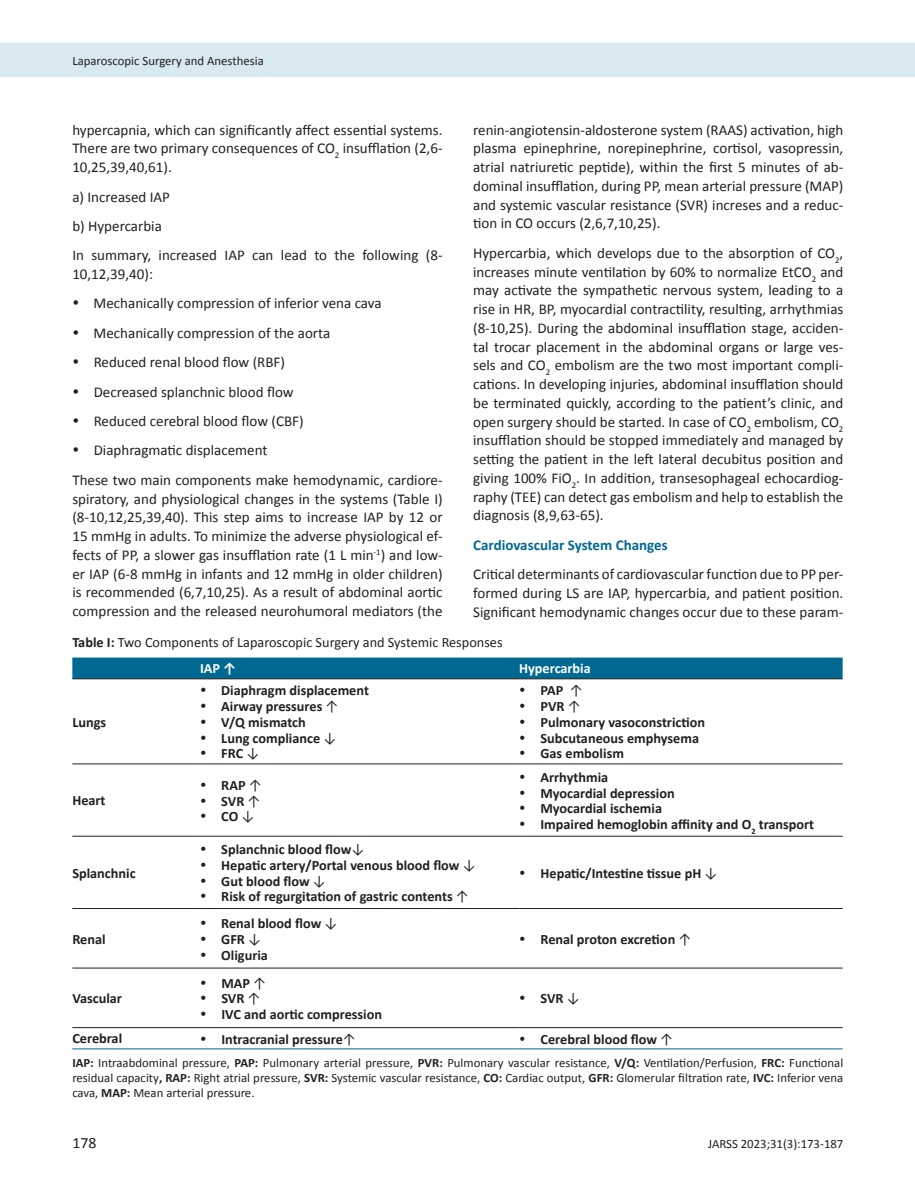
<style>
.page{position:relative;width:915px;height:1191px;background:#fff}
.page>*{position:absolute;margin:0;border:0;box-sizing:border-box;transform-origin:0 0}
.t1{font:15.75px "Calibri";color:#231f20}
.t2{font:15px/18.8px "Calibri";color:#231f20;text-align:justify}
.t3{font:700 15px "Calibri";color:#006991}
.t4{font:700 14.25px "Calibri";color:#231f20}
.t5{font:14.25px/26.1px "Calibri";color:#231f20}
.t6{font:700 14.25px "Calibri";color:#fff}
.t7{font:12.75px/15px "Calibri";color:#231f20;text-align:justify}
.s1{font-weight:700}
.s2{font-weight:700;color:#fff}
.s3{font-weight:400}
</style>
<div class="page">
<div style="left:0;top:43px;width:914px;height:34px;background:#d8e9f1"></div>
<div style="left:72px;top:657px;width:770px;height:21px;background:#006991"></div>
<hr style="left:72px;top:678px;width:128px;height:1px;background:#231f20">
<hr style="left:200px;top:678px;width:319px;height:1px;background:#231f20">
<hr style="left:519px;top:678px;width:323px;height:1px;background:#231f20">
<hr style="left:72px;top:763px;width:128px;height:1px;background:#231f20">
<hr style="left:200px;top:763px;width:319px;height:1px;background:#231f20">
<hr style="left:519px;top:763px;width:323px;height:1px;background:#231f20">
<hr style="left:72px;top:836px;width:128px;height:1px;background:#231f20">
<hr style="left:200px;top:836px;width:319px;height:1px;background:#231f20">
<hr style="left:519px;top:836px;width:323px;height:1px;background:#231f20">
<hr style="left:72px;top:908px;width:128px;height:1px;background:#231f20">
<hr style="left:200px;top:908px;width:319px;height:1px;background:#231f20">
<hr style="left:519px;top:908px;width:323px;height:1px;background:#231f20">
<hr style="left:72px;top:967px;width:128px;height:1px;background:#231f20">
<hr style="left:200px;top:967px;width:319px;height:1px;background:#231f20">
<hr style="left:519px;top:967px;width:323px;height:1px;background:#231f20">
<hr style="left:72px;top:1027px;width:128px;height:1px;background:#231f20">
<hr style="left:200px;top:1027px;width:319px;height:1px;background:#231f20">
<hr style="left:519px;top:1027px;width:323px;height:1px;background:#231f20">
<hr style="left:72px;top:1048px;width:128px;height:1px;background:#006991">
<hr style="left:200px;top:1048px;width:319px;height:1px;background:#006991">
<hr style="left:519px;top:1048px;width:323px;height:1px;background:#006991">
<p class="t7" style="left:72px;top:53px;width:193px">Laparoscopic Surgery and Anesthesia</p>
<p class="t2" style="left:473px;top:120px;width:371px">renin-angiotensin-aldosterone system (RAAS) activation, high plasma epinephrine, norepinephrine, cortisol, vasopressin, atrial natriuretic peptide), within the first 5 minutes of ab&shy;dominal insufflation, during PP, mean arterial pressure (MAP) and systemic vascular resistance (SVR) increses and a reduc&shy;tion in CO occurs (2,6,7,10,25).</p>
<p class="t2" style="left:473px;top:243px;width:371px">Hypercarbia, which develops due to the absorption of CO<sub>2</sub>, increases minute ventilation by 60% to normalize EtCO<sub>2</sub> and may activate the sympathetic nervous system, leading to a rise in HR, BP, myocardial contractility, resulting, arrhythmias (8-10,25). During the abdominal insufflation stage, acciden&shy;tal trocar placement in the abdominal organs or large ves&shy;sels and CO<sub>2</sub> embolism are the two most important compli&shy;cations. In developing injuries, abdominal insufflation should be terminated quickly, according to the patient’s clinic, and open surgery should be started. In case of CO<sub>2</sub> embolism, CO<sub>2 </sub>insufflation should be stopped immediately and managed by setting the patient in the left lateral decubitus position and giving 100% FiO<sub>2</sub>. In addition, transesophageal echocardiog&shy;raphy (TEE) can detect gas embolism and help to establish the diagnosis (8,9,63-65).</p>
<p class="t3" style="left:473px;top:535px;width:196px">Cardiovascular System Changes</p>
<p class="t2" style="left:473px;top:565px;width:371px">Critical determinants of cardiovascular function due to PP per&shy;formed during LS are IAP, hypercarbia, and patient position.<br>Significant hemodynamic changes occur due to these param-</p>
<p class="t2" style="left:72px;top:120px;width:371px">hypercapnia, which can significantly affect essential systems.<br>There are two primary consequences of CO<sub>2</sub> insufflation (2,6- 10,25,39,40,61).</p>
<p class="t2" style="left:72px;top:182px;width:371px;line-height:29.4px;text-align:left">a) Increased IAP<br>b) Hypercarbia<br>In summary, increased IAP can lead to the following (8-</p>
<p class="t2" style="left:72px;top:265px;width:82px">10,12,39,40):</p>
<p class="t2" style="left:72px;top:294px;width:311px">• Mechanically compression of inferior vena cava</p>
<p class="t2" style="left:72px;top:323px;width:259px">• Mechanically compression of the aorta</p>
<p class="t2" style="left:72px;top:353px;width:214px">• Reduced renal blood flow (RBF)</p>
<p class="t2" style="left:72px;top:382px;width:223px">• Decreased splanchnic blood flow</p>
<p class="t2" style="left:72px;top:412px;width:233px">• Reduced cerebral blood flow (CBF)</p>
<p class="t2" style="left:72px;top:436px;width:371px;line-height:29.4px">• Diaphragmatic displacement<br>These two main components make hemodynamic, cardiore-</p>
<p class="t2" style="left:72px;top:489px;width:372px">spiratory, and physiological changes in the systems (Table I) (8-10,12,25,39,40). This step aims to increase IAP by 12 or 15 mmHg in adults. To minimize the adverse physiological ef&shy;fects of PP, a slower gas insufflation rate (1 L min<sup>-1</sup>) and low&shy;er IAP (6-8 mmHg in infants and 12 mmHg in older children) is recommended (6,7,10,25). As a result of abdominal aortic compression and the released neurohumoral mediators (the</p>
<p class="t5" style="left:200px;top:629px;width:304px;text-indent:-128px"><span class="s1">Table I:</span> Two Components of Laparoscopic Surgery and Systemic Responses<br><span class="s2">IAP ↑</span></p>
<p class="t6" style="left:519px;top:659px;width:73px">Hypercarbia</p>
<p class="t4" style="left:72px;top:713px;width:35px">Lungs</p>
<p class="t4" style="left:72px;top:791px;width:35px">Heart</p>
<p class="t4" style="left:72px;top:864px;width:65px">Splanchnic</p>
<p class="t4" style="left:72px;top:929px;width:35px">Renal</p>
<p class="t4" style="left:72px;top:989px;width:51px">Vascular</p>
<p class="t4" style="left:200px;top:681px;width:170px">• Diaphragm displacement</p>
<p class="t4" style="left:200px;top:697px;width:140px">• Airway pressures <span class="s3">↑</span></p>
<p class="t4" style="left:200px;top:713px;width:107px">• V/Q mismatch</p>
<p class="t4" style="left:200px;top:728px;width:138px">• Lung compliance <span class="s3">↓</span></p>
<p class="t4" style="left:200px;top:744px;width:61px">• FRC <span class="s3">↓</span></p>
<p class="t4" style="left:200px;top:776px;width:63px">• RAP <span class="s3">↑</span></p>
<p class="t4" style="left:200px;top:791px;width:62px">• SVR <span class="s3">↑</span></p>
<p class="t4" style="left:200px;top:807px;width:56px">• CO <span class="s3">↓</span></p>
<p class="t4" style="left:200px;top:840px;width:166px">• Splanchnic blood flow<span class="s3">↓</span></p>
<p class="t4" style="left:200px;top:856px;width:277px">• Hepatic artery/Portal venous blood flow <span class="s3">↓</span></p>
<p class="t4" style="left:200px;top:872px;width:127px">• Gut blood flow <span class="s3">↓</span></p>
<p class="t4" style="left:200px;top:887px;width:270px">• Risk of regurgitation of gastric contents <span class="s3">↑</span></p>
<p class="t4" style="left:200px;top:914px;width:139px">• Renal blood flow <span class="s3">↓</span></p>
<p class="t4" style="left:200px;top:930px;width:63px">• GFR <span class="s3">↓</span></p>
<p class="t4" style="left:200px;top:945px;width:69px">• Oliguria</p>
<p class="t4" style="left:200px;top:973px;width:68px">• MAP <span class="s3">↑</span></p>
<p class="t4" style="left:200px;top:989px;width:62px">• SVR <span class="s3">↑</span></p>
<p class="t4" style="left:200px;top:1005px;width:183px">• IVC and aortic compression</p>
<p class="t4" style="left:519px;top:681px;width:65px">• PAP <span class="s3">↑</span></p>
<p class="t4" style="left:519px;top:697px;width:63px">• PVR <span class="s3">↑</span></p>
<p class="t4" style="left:519px;top:713px;width:187px">• Pulmonary vasoconstriction</p>
<p class="t4" style="left:519px;top:728px;width:181px">• Subcutaneous emphysema</p>
<p class="t4" style="left:519px;top:744px;width:106px">• Gas embolism</p>
<p class="t4" style="left:519px;top:768px;width:90px">• Arrhythmia</p>
<p class="t4" style="left:519px;top:783px;width:157px">• Myocardial depression</p>
<p class="t4" style="left:519px;top:799px;width:144px">• Myocardial ischemia</p>
<p class="t4" style="left:519px;top:815px;width:296px">• Impaired hemoglobin affinity and O<sub>2</sub> transport</p>
<p class="t4" style="left:519px;top:864px;width:200px">• Hepatic/Intestine tissue pH <span class="s3">↓</span></p>
<p class="t4" style="left:519px;top:930px;width:174px">• Renal proton excretion <span class="s3">↑</span></p>
<p class="t4" style="left:519px;top:989px;width:62px">• SVR <span class="s3">↓</span></p>
<p class="t4" style="left:72px;top:1029px;width:51px">Cerebral</p>
<p class="t4" style="left:200px;top:1029px;width:157px">• Intracranial pressure<span class="s3">↑</span></p>
<p class="t4" style="left:519px;top:1029px;width:155px">• Cerebral blood flow <span class="s3">↑</span></p>
<p class="t7" style="left:72px;top:1055px;width:772px"><span class="s1">IAP:</span> Intraabdominal pressure, <span class="s1">PAP:</span> Pulmonary arterial pressure, <span class="s1">PVR:</span> Pulmonary vascular resistance, <span class="s1">V/Q:</span> Ventilation/Perfusion, <span class="s1">FRC:</span> Functional residual capacity<span class="s1">, RAP:</span> Right atrial pressure, <span class="s1">SVR:</span> Systemic vascular resistance, <span class="s1">CO:</span> Cardiac output, <span class="s1">GFR:</span> Glomerular filtration rate, <span class="s1">IVC:</span> Inferior vena cava, <span class="s1">MAP:</span> Mean arterial pressure.</p>
<p class="t1" style="left:72px;top:1133px;width:25px">178</p>
<p class="t7" style="left:708px;top:1136px;width:137px">JARSS 2023;31(3):173-187</p>
</div>
